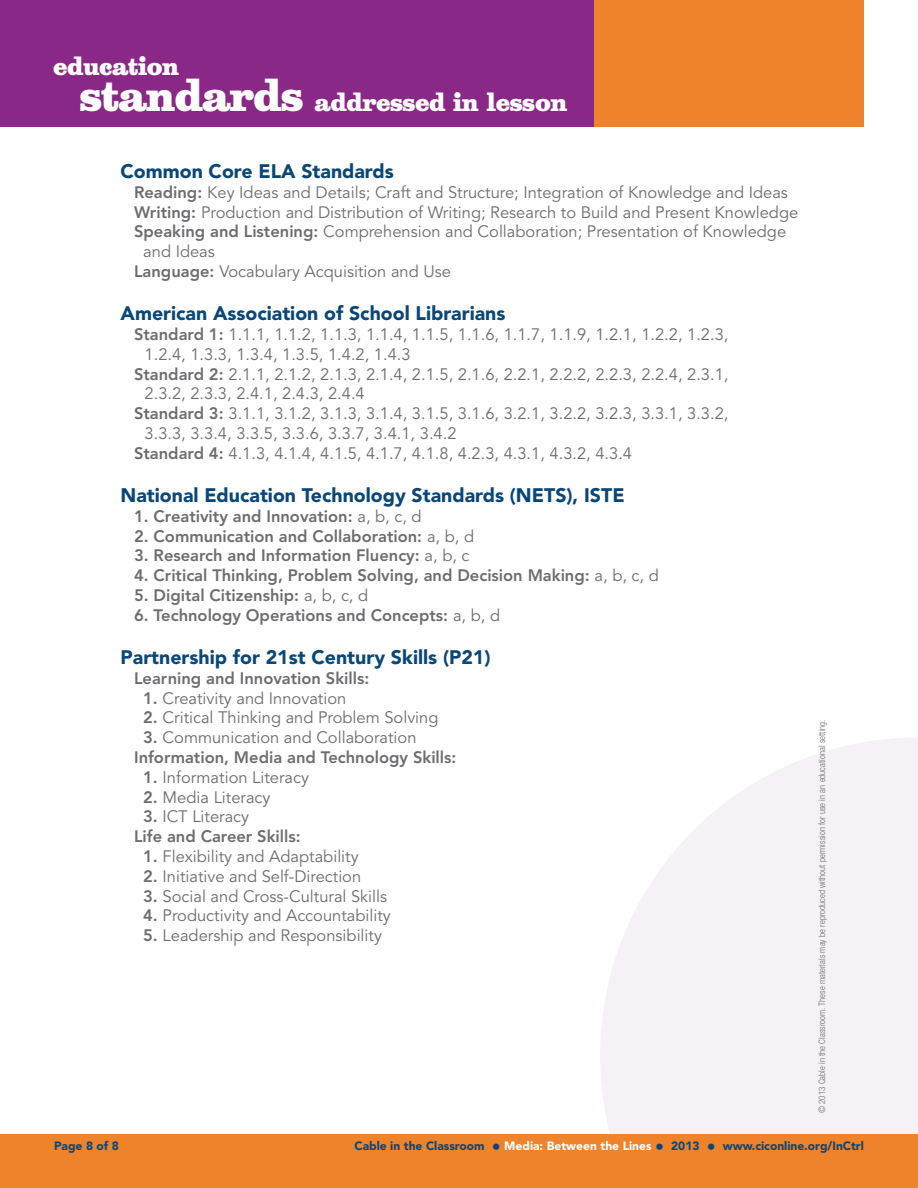
<style>
.page{position:relative;width:918px;height:1188px;background:#fff}
.page>*{position:absolute;margin:0;border:0;box-sizing:border-box;transform-origin:0 0}
.t1{font:900 24px "Belizio";letter-spacing:-.02em;color:#fff}
.Body{font:900 19.5px "Avenir LT Std";color:#0a4778}
.Body-2{font:16.5px/19.8px "Avenir LT Std";color:#6c6d70}
.Body-3{font:800 16.5px "Avenir LT Std";color:#6c6d70}
.t2{font:900 12px "Avenir LT Std";color:#0a4778}
.Body-4{font:300 condensed 9px "Helvetica Neue LT Std";letter-spacing:.005em;color:#6c6d70}
.s1{font-size:42px}
.s2{font-weight:800}
.s3{font-weight:400}
.s4{font-size:17.85px}
.s5{color:#fff}
</style>
<div class="page">
<svg style="left:600px;top:738px;width:318px;height:396px;fill:#f5f1f6"></svg>
<div style="left:0;top:1134px;width:918px;height:54px;background:#ee832c"></div>
<div style="left:318px;top:0;width:546px;height:126px;background:#ee832c"></div>
<div style="left:0;top:0;width:593px;height:126px;background:#8a2888"></div>
<p class="t1" style="left:53px;top:53px;width:128px">education</p>
<p class="t1" style="left:80px;top:89px;width:489px"><span class="s1">standards</span> addressed in lesson</p>
<p class="Body" style="left:121px;top:159px;width:275px">Common Core ELA Standards</p>
<p class="Body-2" style="left:134px;top:183px;width:655px"><span class="s2">Reading:</span> Key Ideas and Details; Craft and Structure; Integration of Knowledge and Ideas</p>
<p class="Body-2" style="left:134px;top:202px;width:666px"><span class="s2">Writing:</span> Production and Distribution of Writing; Research to Build and Present Knowledge</p>
<p class="Body-2" style="left:143px;top:222px;width:644px;text-indent:-9px"><span class="s2">Speaking and Listening:</span> Comprehension and Collaboration; Presentation of Knowledge and Ideas</p>
<p class="Body-2" style="left:134px;top:262px;width:318px"><span class="s2">Language:</span> Vocabulary Acquisition and Use</p>
<p class="Body" style="left:121px;top:302px;width:386px">American Association of School Librarians</p>
<p class="Body-2" style="left:145px;top:325px;width:585px;text-indent:-11px"><span class="s2">Standard 1:</span> 1.1.1, 1.1.2, 1.1.3, 1.1.4, 1.1.5, 1.1.6, 1.1.7, 1.1.9, 1.2.1, 1.2.2, 1.2.3,<br>1.2.4, 1.3.3, 1.3.4, 1.3.5, 1.4.2, 1.4.3</p>
<p class="Body-2" style="left:145px;top:364px;width:585px;text-indent:-11px"><span class="s2">Standard 2:</span> 2.1.1, 2.1.2, 2.1.3, 2.1.4, 2.1.5, 2.1.6, 2.2.1, 2.2.2, 2.2.3, 2.2.4, 2.3.1,<br>2.3.2, 2.3.3, 2.4.1, 2.4.3, 2.4.4</p>
<p class="Body-2" style="left:145px;top:404px;width:585px;text-indent:-11px"><span class="s2">Standard 3:</span> 3.1.1, 3.1.2, 3.1.3, 3.1.4, 3.1.5, 3.1.6, 3.2.1, 3.2.2, 3.2.3, 3.3.1, 3.3.2,<br>3.3.3, 3.3.4, 3.3.5, 3.3.6, 3.3.7, 3.4.1, 3.4.2</p>
<p class="Body-2" style="left:134px;top:444px;width:500px"><span class="s2">Standard 4:</span> 4.1.3, 4.1.4, 4.1.5, 4.1.7, 4.1.8, 4.2.3, 4.3.1, 4.3.2, 4.3.4</p>
<p class="Body" style="left:121px;top:483px;width:506px">National Education Technology Standards (NETS), ISTE</p>
<p class="Body-3" style="left:134px;top:506px;width:289px">1. Creativity and Innovation: <span class="s3">a, b, c, d</span></p>
<p class="Body-3" style="left:134px;top:526px;width:342px">2. Communication and Collaboration: <span class="s3">a, b, d</span></p>
<p class="Body-3" style="left:134px;top:546px;width:337px">3. Research and Information Fluency: <span class="s3">a, b, c</span></p>
<p class="Body-3" style="left:134px;top:566px;width:526px">4. Critical Thinking, Problem Solving, and Decision Making: <span class="s3">a, b, c, d</span></p>
<p class="Body-3" style="left:134px;top:585px;width:236px">5. Digital Citizenship: <span class="s3">a, b, c, d</span></p>
<p class="Body-3" style="left:134px;top:605px;width:367px">6. Technology Operations and Concepts: <span class="s3">a, b, d</span></p>
<p class="Body" style="left:121px;top:645px;width:372px">Partnership for 21st Century Skills (P21)</p>
<p class="Body-3" style="left:134px;top:668px;width:237px">Learning and Innovation Skills:</p>
<p class="Body-2" style="left:143px;top:688px;width:205px"><span class="s2">1.</span> Creativity and Innovation</p>
<p class="Body-2" style="left:143px;top:708px;width:297px"><span class="s2">2.</span> Critical Thinking and Problem Solving</p>
<p class="Body-2" style="left:143px;top:728px;width:275px"><span class="s2">3.</span> Communication and Collaboration</p>
<p class="Body-3" style="left:134px;top:747px;width:324px">Information, Media and Technology Skills:</p>
<p class="Body-2" style="left:143px;top:768px;width:167px"><span class="s2">1.</span> Information Literacy</p>
<p class="Body-2" style="left:143px;top:787px;width:129px"><span class="s2">2.</span> Media Literacy</p>
<p class="Body-2" style="left:143px;top:807px;width:108px"><span class="s2">3.</span> ICT Literacy</p>
<p class="Body-3" style="left:134px;top:827px;width:168px">Life and Career Skills:</p>
<p class="Body-2" style="left:143px;top:847px;width:217px"><span class="s2">1.</span> Flexibility and Adaptability</p>
<p class="Body-2" style="left:143px;top:867px;width:220px"><span class="s2">2.</span> Initiative and Self-Direction</p>
<p class="Body-2" style="left:143px;top:886px;width:246px"><span class="s2">3.</span> Social and Cross-Cultural Skills</p>
<p class="Body-2" style="left:143px;top:906px;width:249px"><span class="s2">4.</span> Productivity and Accountability</p>
<p class="Body-2" style="left:143px;top:926px;width:240px"><span class="s2">5.</span> Leadership and Responsibility</p>
<p class="Body-4" style="left:817px;top:1113px;width:395px;rotate:-90deg">© 2013 Cable in the Classroom. These materials may be reproduced without permission for use in an educational setting.</p>
<p class="t2" style="left:54px;top:1138px;width:67px">Page 8 of 8</p>
<p class="t2" style="left:354px;top:1138px;width:511px">Cable in the Classroom <span class="s4">•</span> <span class="s5">Media: Between the Lines</span> <span class="s4">•</span> 2013 <span class="s4">•</span> www.ciconline.org/InCtrl</p>
</div>
